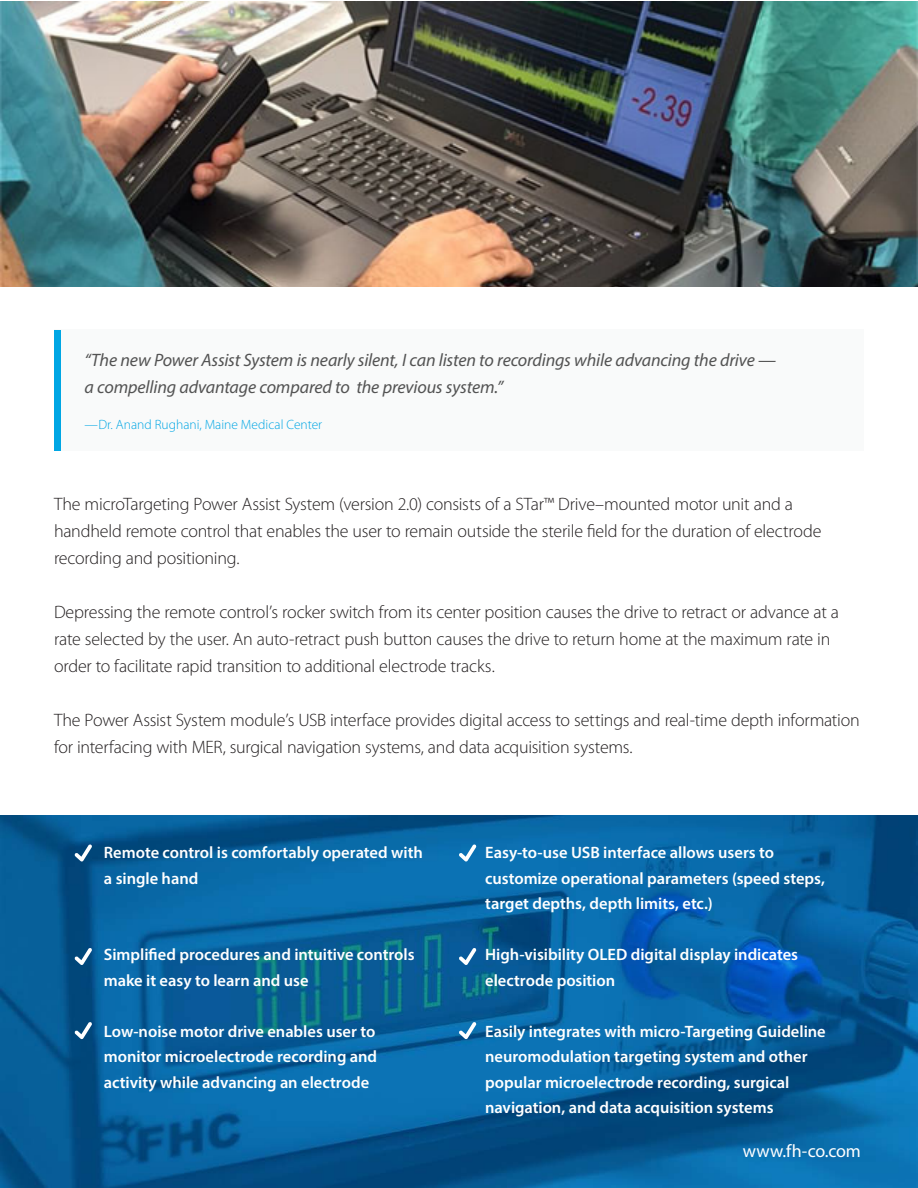
<style>
.page{position:relative;width:918px;height:1188px;background:#fff}
.page>*{position:absolute;margin:0;border:0;box-sizing:border-box;transform-origin:0 0}
.Paragraph_Style_1{font:300 18px/27px "Myriad Pro";letter-spacing:-.015em;color:#231f20}
.Paragraph_Style_1-2{font:italic 18px/27px "Myriad Pro";letter-spacing:-.01em;color:#535353}
.t1{font:18px "Myriad Pro";letter-spacing:.005em;color:#fff}
.Checkmark_list{font:600 16.5px/25.5px "Myriad Pro";color:#fff}
.Paragraph_Style_1-3{font:300 13.5px "Myriad Pro";color:#00a6e4}
</style>
<div class="page">
<div style="left:54px;top:329px;width:810px;height:122px;background:#f9fafa"></div>
<img style="left:0;top:1px;width:918px;height:285px">
<img style="left:0;top:815px;width:918px;height:373px">
<svg style="left:459px;top:844px;width:18px;height:17px"></svg>
<svg style="left:74px;top:844px;width:18px;height:17px"></svg>
<svg style="left:459px;top:948px;width:18px;height:17px"></svg>
<svg style="left:74px;top:948px;width:18px;height:17px"></svg>
<svg style="left:459px;top:1022px;width:18px;height:17px"></svg>
<svg style="left:74px;top:1022px;width:18px;height:17px"></svg>
<div style="left:54px;top:330px;width:6px;height:121px;background:#00a6e4"></div>
<p class="Paragraph_Style_1-2" style="left:85px;top:346px;width:693px">“The new Power Assist System is nearly silent, I can listen to recordings while advancing the drive — a compelling advantage compared to the previous system.”</p>
<p class="Paragraph_Style_1-3" style="left:85px;top:417px;width:239px">—Dr. Anand Rughani, Maine Medical Center</p>
<p class="Paragraph_Style_1" style="left:54px;top:491px;width:769px">The microTargeting Power Assist System (version 2.0) consists of a STar™ Drive–mounted motor unit and a handheld remote control that enables the user to remain outside the sterile field for the duration of electrode recording and positioning.</p>
<p class="Paragraph_Style_1" style="left:54px;top:599px;width:787px">Depressing the remote control’s rocker switch from its center position causes the drive to retract or advance at a rate selected by the user. An auto-retract push button causes the drive to return home at the maximum rate in order to facilitate rapid transition to additional electrode tracks.</p>
<p class="Paragraph_Style_1" style="left:54px;top:707px;width:807px">The Power Assist System module’s USB interface provides digital access to settings and real-time depth information for interfacing with MER, surgical navigation systems, and data acquisition systems.</p>
<p class="Checkmark_list" style="left:104px;top:840px;width:320px">Remote control is comfortably operated with a single hand</p>
<p class="Checkmark_list" style="left:104px;top:942px;width:312px">Simplified procedures and intuitive controls make it easy to learn and use</p>
<p class="Checkmark_list" style="left:104px;top:1018px;width:275px;text-align:justify">Low-noise motor drive enables user to monitor microelectrode recording and activity while advancing an electrode</p>
<p class="Checkmark_list" style="left:485px;top:840px;width:341px">Easy-to-use USB interface allows users to customize operational parameters (speed steps, target depths, depth limits, etc.)</p>
<p class="Checkmark_list" style="left:485px;top:942px;width:314px">High-visibility OLED digital display indicates electrode position</p>
<p class="Checkmark_list" style="left:485px;top:1018px;width:342px">Easily integrates with micro-Targeting Guideline neuromodulation targeting system and other popular microelectrode recording, surgical navigation, and data acquisition systems</p>
<p class="t1" style="left:743px;top:1140px;width:120px">www.fh-co.com</p>
</div>
